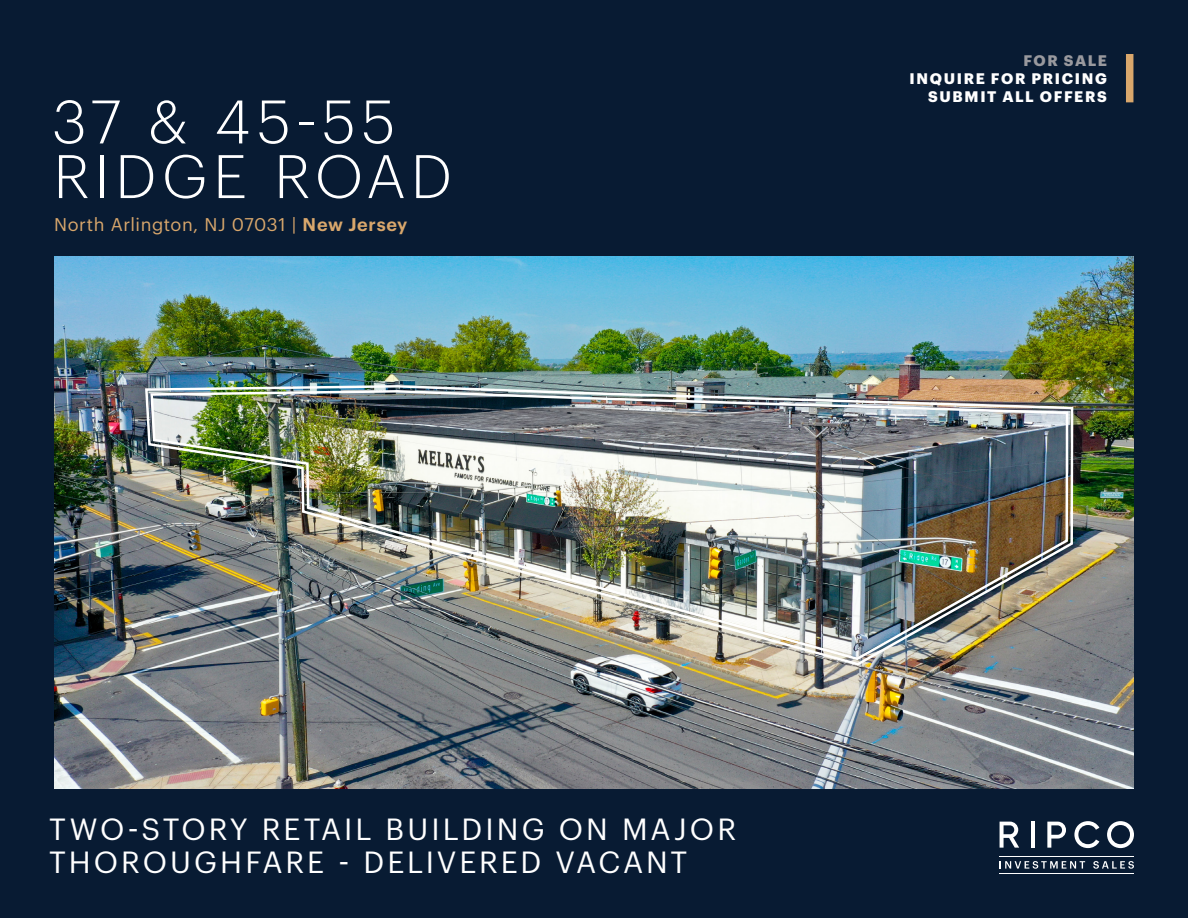
<style>
.page{position:relative;width:1188px;height:918px;background:#081b33}
.page>*{position:absolute;margin:0;border:0;box-sizing:border-box;transform-origin:0 0}
.t1{font:300 60px "Graphik";letter-spacing:.085em;color:#fff}
.t2{font:30px/33px "Graphik";letter-spacing:.1em;color:#fff}
.t3{font:18px "Graphik";letter-spacing:.03em;color:#d9a76c}
.t4{font:700 15px "Graphik";letter-spacing:.11em;color:#fff}
.t5{font:700 15px "Graphik";letter-spacing:.095em;color:#99999e}
.s1{font-weight:600}
</style>
<div class="page">
<img style="left:54px;top:256px;width:1079px;height:532px">
<img style="left:144px;top:256px;width:931px;height:618px">
<img style="left:149px;top:389px;width:921px;height:272px">
<svg style="left:1000px;top:822px;width:19px;height:26px"></svg>
<hr style="left:1031px;top:822px;width:3px;height:26px;background:#fff">
<svg style="left:1074px;top:821px;width:25px;height:27px"></svg>
<svg style="left:1107px;top:821px;width:27px;height:27px"></svg>
<svg style="left:1047px;top:822px;width:19px;height:26px"></svg>
<hr style="left:1000px;top:856px;width:134px;height:1px;background:#fff">
<hr style="left:1000px;top:873px;width:134px;height:1px;background:#fff">
<svg style="left:1000px;top:861px;width:85px;height:8px"></svg>
<svg style="left:1093px;top:861px;width:41px;height:8px"></svg>
<div style="left:1126px;top:54px;width:7px;height:48px;background:#d9a76c"></div>
<p class="t1" style="left:53px;top:78px;width:344px">37 &amp; 45-55</p>
<p class="t1" style="left:53px;top:133px;width:400px">RIDGE ROAD</p>
<p class="t3" style="left:54px;top:211px;width:355px">North Arlington, NJ 07031 | <span class="s1">New Jersey</span></p>
<p class="t5" style="left:1023px;top:49px;width:85px">FOR SALE</p>
<p class="t4" style="left:909px;top:67px;width:199px">INQUIRE FOR PRICING</p>
<p class="t4" style="left:928px;top:85px;width:180px">SUBMIT ALL OFFERS</p>
<p class="t2" style="left:49px;top:811px;width:689px">TWO-STORY RETAIL BUILDING ON MAJOR<br>THOROUGHFARE - DELIVERED VACANT</p>
</div>
